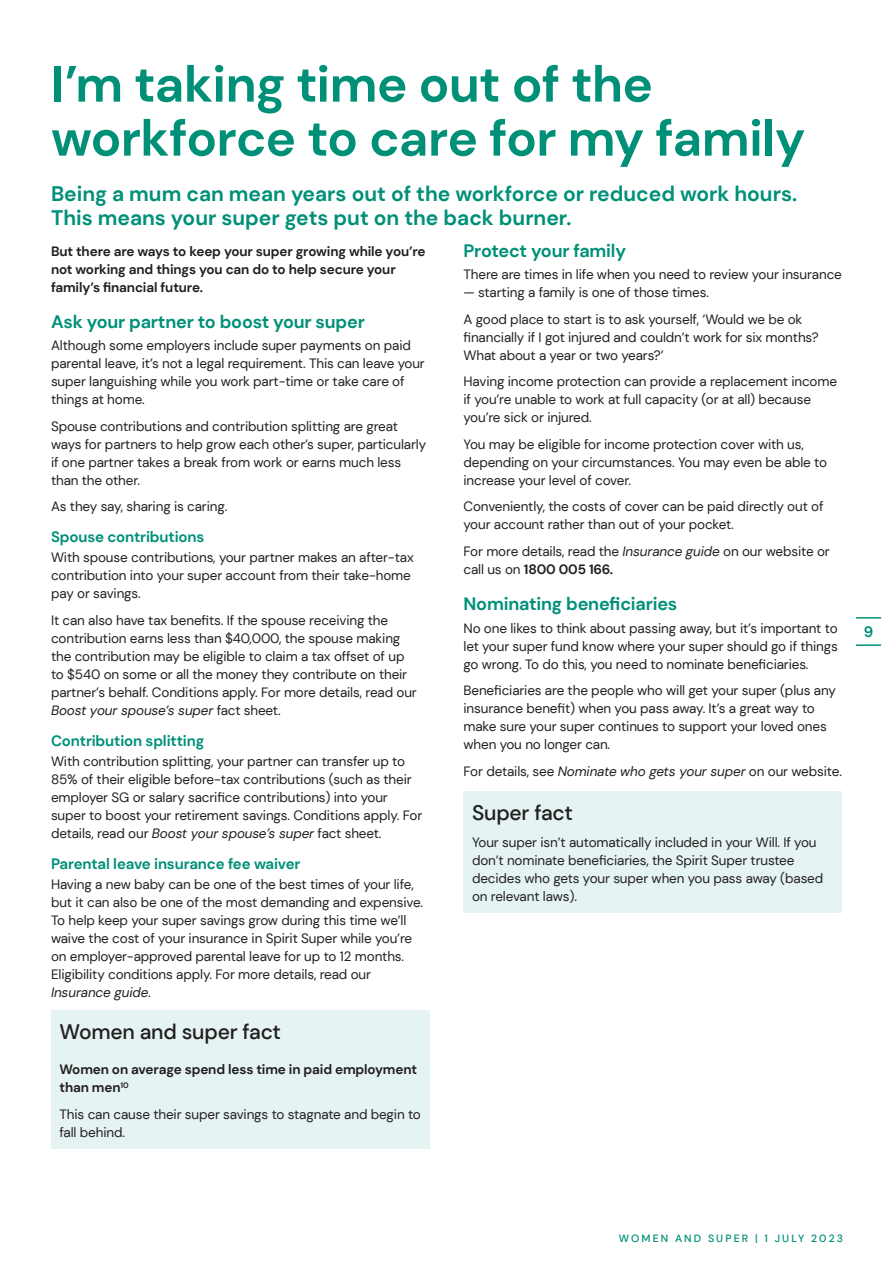
<style>
.page{position:relative;width:893px;height:1263px;background:#fff}
.page>*{position:absolute;margin:0;border:0;box-sizing:border-box;transform-origin:0 0}
.t1{font:700 51px/54px "DM Sans";letter-spacing:-.015em;color:#009078}
.t2{font:700 21px/24px "DM Sans";color:#009078}
.t3{font:500 21px "DM Sans";letter-spacing:-.01em;color:#221f1f}
.t4{font:700 18px "DM Sans";letter-spacing:-.01em;color:#009078}
.t5{font:700 15px "DM Sans";letter-spacing:-.01em;color:#009078}
.t6{font:13.5px/18px "DM Sans";letter-spacing:-.01em;color:#221f1f}
.t7{font:700 13.5px/18px "DM Sans";letter-spacing:-.01em;color:#221f1f}
.t8{font:500 10.5px "DM Sans";letter-spacing:.2em;color:#009078}
.s1{font-style:italic}
.s2{font-weight:700}
</style>
<div class="page">
<hr style="left:856px;top:617px;width:24px;height:2px;background:#009078">
<hr style="left:856px;top:644px;width:24px;height:2px;background:#009078">
<div style="left:51px;top:1010px;width:378px;height:138px;background:#e5f3f3"></div>
<div style="left:463px;top:791px;width:379px;height:121px;background:#e5f3f3"></div>
<h1 class="t1" style="left:51px;top:60px;width:756px">I’m taking time out of the workforce to care for my family</h1>
<h2 class="t2" style="left:51px;top:183px;width:748px">Being a mum can mean years out of the workforce or reduced work hours.<br>This means your super gets put on the back burner.</h2>
<p class="t7" style="left:51px;top:243px;width:376px">But there are ways to keep your super growing while you’re not working and things you can do to help secure your family’s 昀椀nancial future.</p>
<h3 class="t4" style="left:51px;top:314px;width:315px">Ask your partner to boost your super</h3>
<p class="t6" style="left:51px;top:337px;width:375px">Although some employers include super payments on paid parental leave, it’s not a legal requirement. This can leave your super languishing while you work part-time or take care of things at home.</p>
<p class="t6" style="left:51px;top:418px;width:377px">Spouse contributions and contribution splitting are great ways for partners to help grow each other’s super, particularly if one partner takes a break from work or earns much less than the other.</p>
<p class="t6" style="left:51px;top:498px;width:178px">As they say, sharing is caring.</p>
<p class="t5" style="left:51px;top:530px;width:155px">Spouse contributions</p>
<p class="t6" style="left:51px;top:549px;width:364px">With spouse contributions, your partner makes an after-tax contribution into your super account from their take-home pay or savings.</p>
<p class="t6" style="left:51px;top:611px;width:367px">It can also have tax bene昀椀ts. If the spouse receiving the contribution earns less than $40,000, the spouse making the contribution may be eligible to claim a tax offset of up to $540 on some or all the money they contribute on their partner’s behalf. Conditions apply. For more details, read our <span class="s1">Boost your spouse’s super</span> fact sheet.</p>
<p class="t5" style="left:51px;top:733px;width:155px">Contribution splitting</p>
<p class="t6" style="left:51px;top:753px;width:373px">With contribution splitting, your partner can transfer up to 85% of their eligible before-tax contributions (such as their employer SG or salary sacri昀椀ce contributions) into your super to boost your retirement savings. Conditions apply. For details, read our <span class="s1">Boost your spouse’s super</span> fact sheet.</p>
<p class="t5" style="left:51px;top:856px;width:251px">Parental leave insurance fee waiver</p>
<p class="t6" style="left:51px;top:876px;width:374px">Having a new baby can be one of the best times of your life, but it can also be one of the most demanding and expensive.<br>To help keep your super savings grow during this time we’ll waive the cost of your insurance in Spirit Super while you’re on employer-approved parental leave for up to 12 months.<br>Eligibility conditions apply. For more details, read our <span class="s1">Insurance guide</span>.</p>
<h3 class="t4" style="left:463px;top:243px;width:164px">Protect your family</h3>
<p class="t6" style="left:463px;top:266px;width:380px">There are times in life when you need to review your insurance</p>
<p class="t6" style="left:463px;top:279px;width:340px;line-height:26.5px">— starting a family is one of those times.<br>A good place to start is to ask yourself, ‘Would we be ok</p>
<p class="t6" style="left:463px;top:328px;width:357px">昀椀nancially if I got injured and couldn’t work for six months?<br>What about a year or two years?’</p>
<p class="t6" style="left:463px;top:373px;width:375px">Having income protection can provide a replacement income if you’re unable to work at full capacity (or at all) because you’re sick or injured.</p>
<p class="t6" style="left:463px;top:436px;width:365px">You may be eligible for income protection cover with us, depending on your circumstances. You may even be able to increase your level of cover.</p>
<p class="t6" style="left:463px;top:498px;width:362px">Conveniently, the costs of cover can be paid directly out of your account rather than out of your pocket.</p>
<p class="t6" style="left:463px;top:543px;width:368px">For more details, read the <span class="s1">Insurance guide</span> on our website or call us on <span class="s2">1800 005 166.</span></p>
<h3 class="t4" style="left:463px;top:593px;width:215px">Nominating bene昀椀ciaries</h3>
<p class="t6" style="left:463px;top:620px;width:376px;text-align:justify">No one likes to think about passing away, but it’s important to let your super fund know where your super should go if things go wrong. To do this, you need to nominate bene昀椀ciaries.</p>
<p class="t6" style="left:463px;top:681px;width:374px">Bene昀椀ciaries are the people who will get your super (plus any insurance bene昀椀t) when you pass away. It’s a great way to make sure your super continues to support your loved ones when you no longer can.</p>
<p class="t6" style="left:463px;top:763px;width:380px">For details, see <span class="s1">Nominate who gets your super</span> on our website.</p>
<h2 class="t3" style="left:472px;top:804px;width:102px">Super fact</h2>
<p class="t6" style="left:472px;top:834px;width:353px">Your super isn’t automatically included in your Will. If you don’t nominate bene昀椀ciaries, the Spirit Super trustee decides who gets your super when you pass away (based on relevant laws).</p>
<h2 class="t3" style="left:60px;top:1019px;width:223px">Women and super fact</h2>
<p class="t7" style="left:60px;top:1061px;width:359px">Women on average spend less time in paid employment than men<sup>10</sup></p>
<p class="t6" style="left:60px;top:1106px;width:363px">This can cause their super savings to stagnate and begin to fall behind.</p>
<p class="t5" style="left:864px;top:625px;width:11px">9</p>
<p class="t8" style="left:619px;top:1234px;width:226px">WOMEN AND SUPER | 1 JULY 2023</p>
</div>
